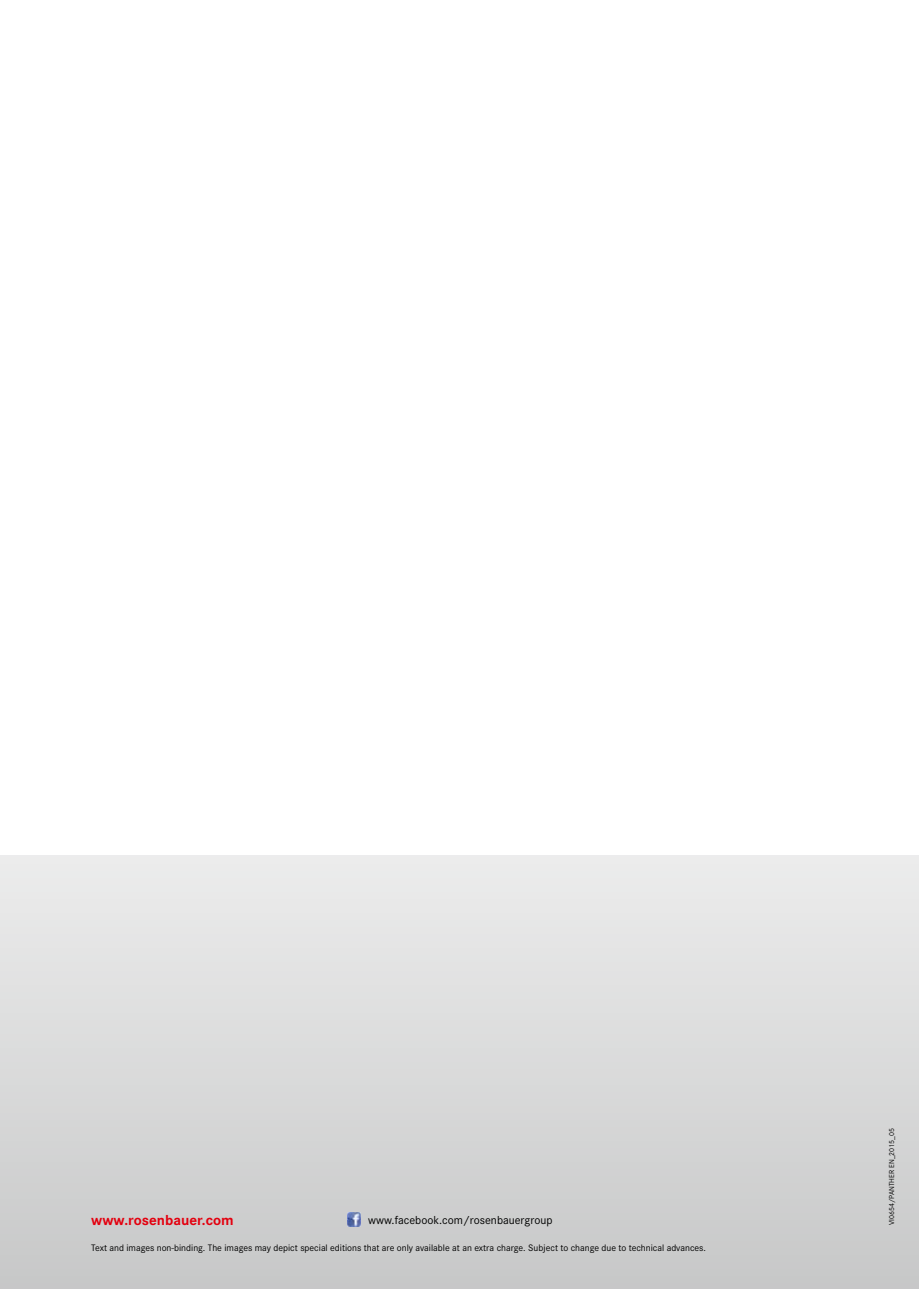
<style>
.page{position:relative;width:919px;height:1289px;background:#fff}
.page>*{position:absolute;margin:0;border:0;box-sizing:border-box;transform-origin:0 0}
.t1{font:700 15px "Corporate S";color:#e3000f}
.t2{font:12px "Corporate S";color:#000}
.t3{font:9.75px "Corporate S";color:#000}
.t4{font:7.5px "Corporate S";color:#000}
</style>
<div class="page">
<div style="left:0;top:855px;width:918px;height:433px;background:linear-gradient(to bottom,#eceded,#c7c8c8)"></div>
<img style="left:347px;top:1212px;width:14px;height:13px">
<h1 class="t1" style="left:91px;top:1211px;width:144px">www.rosenbauer.com</h1>
<p class="t2" style="left:368px;top:1213px;width:186px">www.facebook.com/rosenbauergroup</p>
<p class="t3" style="left:91px;top:1241px;width:616px">Text and images non-binding. The images may depict special editions that are only available at an extra charge. Subject to change due to technical advances.</p>
<p class="t4" style="left:887px;top:1225px;width:99px;rotate:-90deg">VI0654/PANTHER EN_2015_05</p>
</div>
